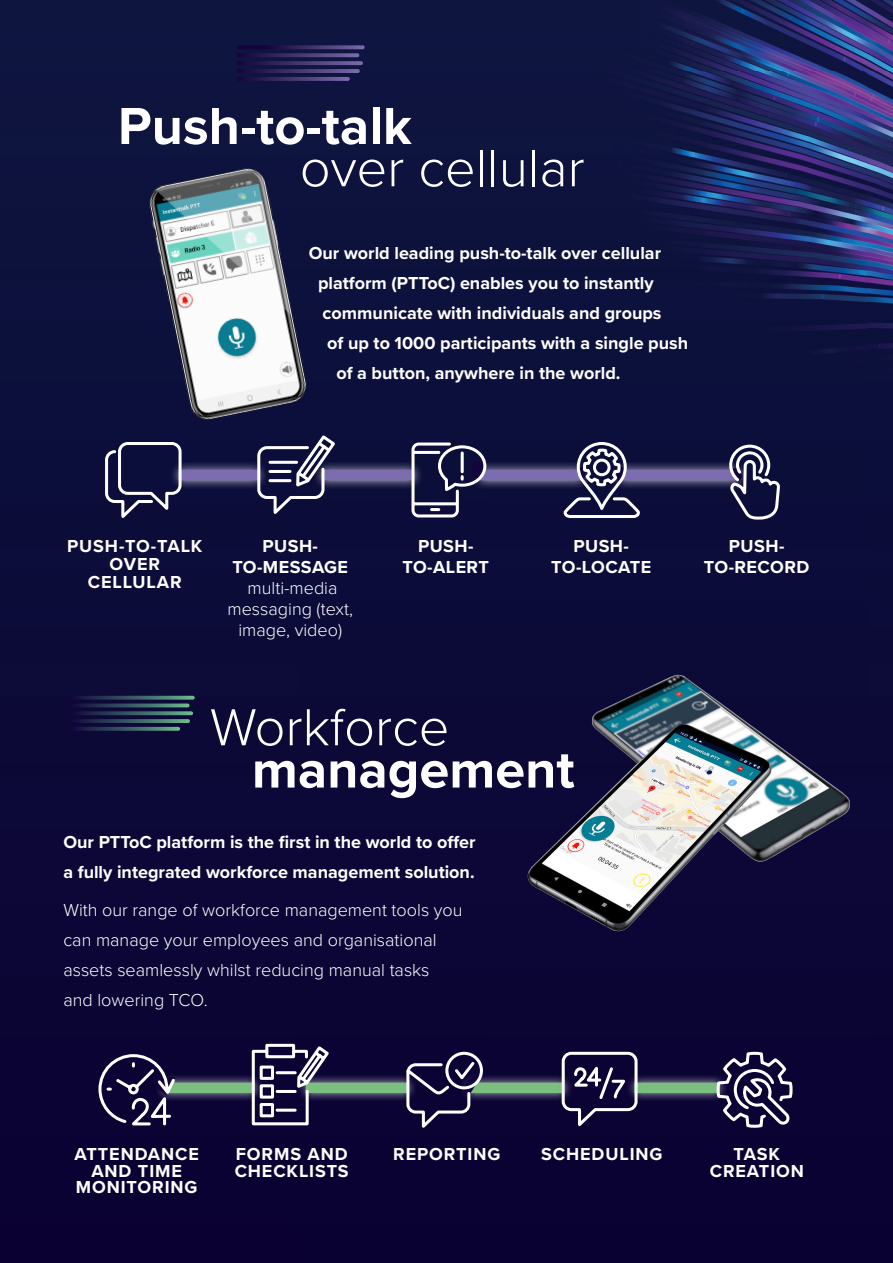
<style>
.page{position:relative;width:893px;height:1263px;background:#fff}
.page>*{position:absolute;margin:0;border:0;box-sizing:border-box;transform-origin:0 0}
.t1{font:700 54px "Proxima Nova";color:#fff}
.t2{font:300 54px "Proxima Nova";color:#fff}
.t3{font:700 18px/30px "Proxima Nova";color:#fff}
.t4{font:300 18px/30px "Proxima Nova";color:#fff;text-align:center}
.t5{font:700 18px/16.5px "Proxima Nova";letter-spacing:.05em;color:#fff;text-align:center}
.t6{font:700 18px/21px "Proxima Nova";letter-spacing:.025em;color:#fff;text-align:center}
</style>
<div class="page">
<img style="left:0;top:0;width:893px;height:71px">
<div style="left:0;top:71px;width:487px;height:234px;background:#0e143e"></div>
<img style="left:487px;top:71px;width:380px;height:1192px">
<img style="left:867px;top:71px;width:26px;height:788px">
<div style="left:0;top:305px;width:296px;height:583px;background:#0c0b38"></div>
<div style="left:296px;top:305px;width:192px;height:958px;background:#0b0836"></div>
<div style="left:867px;top:859px;width:26px;height:404px;background:#0a0334"></div>
<div style="left:0;top:888px;width:298px;height:375px;background:#0b0334"></div>
<img style="left:469px;top:621px;width:422px;height:366px">
<svg style="left:69px;top:696px;width:126px;height:35px;background:#24334e"></svg>
<div style="left:169px;top:460px;width:99px;height:30px;background:#fff;opacity:.75"></div>
<div style="left:184px;top:470px;width:69px;height:10px;background:#7c6db1"></div>
<svg style="left:104px;top:440px;width:79px;height:84px;background:#323459"></svg>
<div style="left:312px;top:460px;width:111px;height:30px;background:#fff;opacity:.75"></div>
<div style="left:327px;top:470px;width:82px;height:10px;background:#7c6db1"></div>
<svg style="left:256px;top:439px;width:82px;height:80px"></svg>
<div style="left:471px;top:460px;width:121px;height:30px;background:#fff;opacity:.75"></div>
<div style="left:485px;top:470px;width:92px;height:10px;background:#7c6db1"></div>
<svg style="left:410px;top:441px;width:78px;height:78px"></svg>
<div style="left:611px;top:460px;width:137px;height:30px;background:#fff;opacity:.75"></div>
<div style="left:625px;top:470px;width:109px;height:10px;background:#7c6db1"></div>
<svg style="left:563px;top:440px;width:78px;height:79px"></svg>
<svg style="left:727px;top:148px;width:53px;height:373px;background:#1f2350"></svg>
<div style="left:155px;top:1073px;width:109px;height:30px;background:#fff;opacity:.75"></div>
<div style="left:169px;top:1082px;width:80px;height:11px;background:#7abf7f"></div>
<div style="left:296px;top:1073px;width:121px;height:30px;background:#fff;opacity:.75"></div>
<div style="left:311px;top:1082px;width:92px;height:11px;background:#7abf7f"></div>
<div style="left:459px;top:1073px;width:114px;height:30px;background:#fff;opacity:.75"></div>
<div style="left:474px;top:1082px;width:85px;height:11px;background:#7abf7f"></div>
<div style="left:625px;top:1073px;width:103px;height:30px;background:#fff;opacity:.75"></div>
<div style="left:640px;top:1082px;width:74px;height:11px;background:#7abf7f"></div>
<svg style="left:97px;top:1052px;width:80px;height:75px;background:#3a345b"></svg>
<svg style="left:250px;top:1042px;width:81px;height:85px"></svg>
<svg style="left:404px;top:1050px;width:81px;height:83px;background:#353057"></svg>
<svg style="left:560px;top:1050px;width:79px;height:82px;background:#3a355c"></svg>
<svg style="left:715px;top:1050px;width:79px;height:79px"></svg>
<svg style="left:237px;top:45px;width:128px;height:36px;background:#292557"></svg>
<img style="left:73px;top:143px;width:315px;height:296px">
<p class="t1" style="left:118px;top:86px;width:295px">Push-to-talk</p>
<p class="t2" style="left:300px;top:128px;width:286px">over cellular</p>
<p class="t3" style="left:309px;top:237px;width:354px">Our world leading push-to-talk over cellular</p>
<p class="t3" style="left:318px;top:267px;width:337px">platform (PTToC) enables you to instantly</p>
<p class="t3" style="left:323px;top:297px;width:340px">communicate with individuals and groups</p>
<p class="t3" style="left:327px;top:327px;width:362px">of up to 1000 participants with a single push</p>
<p class="t3" style="left:336px;top:357px;width:286px">of a button, anywhere in the world.</p>
<p class="t5" style="left:67px;top:536px;width:137px;line-height:18px">PUSH-TO-TALK<br>OVER<br>CELLULAR</p>
<p class="t6" style="left:232px;top:535px;width:117px">PUSH-<br>TO-MESSAGE</p>
<p class="t4" style="left:228px;top:576px;width:127px;line-height:21px">multi-media messaging (text, image, video)</p>
<p class="t6" style="left:402px;top:535px;width:88px">PUSH-<br>TO-ALERT</p>
<p class="t6" style="left:551px;top:535px;width:101px">PUSH-<br>TO-LOCATE</p>
<p class="t6" style="left:704px;top:535px;width:107px">PUSH-<br>TO-RECORD</p>
<p class="t2" style="left:210px;top:687px;width:241px">Workforce</p>
<p class="t1" style="left:252px;top:729px;width:324px">management</p>
<p class="t3" style="left:63px;top:826px;width:414px">Our PTToC platform is the first in the world to offer a fully integrated workforce management solution.</p>
<p class="t4" style="left:63px;top:894px;width:401px;text-align:left">With our range of workforce management tools you can manage your employees and organisational assets seamlessly whilst reducing manual tasks and lowering TCO.</p>
<p class="t5" style="left:74px;top:1145px;width:126px">ATTENDANCE<br>AND TIME<br>MONITORING</p>
<p class="t5" style="left:235px;top:1145px;width:116px;text-align:left">FORMS AND<br>CHECKLISTS</p>
<p class="t5" style="left:393px;top:1145px;width:109px">REPORTING</p>
<p class="t5" style="left:541px;top:1145px;width:123px">SCHEDULING</p>
<p class="t5" style="left:710px;top:1145px;width:96px">TASK<br>CREATION</p>
</div>
